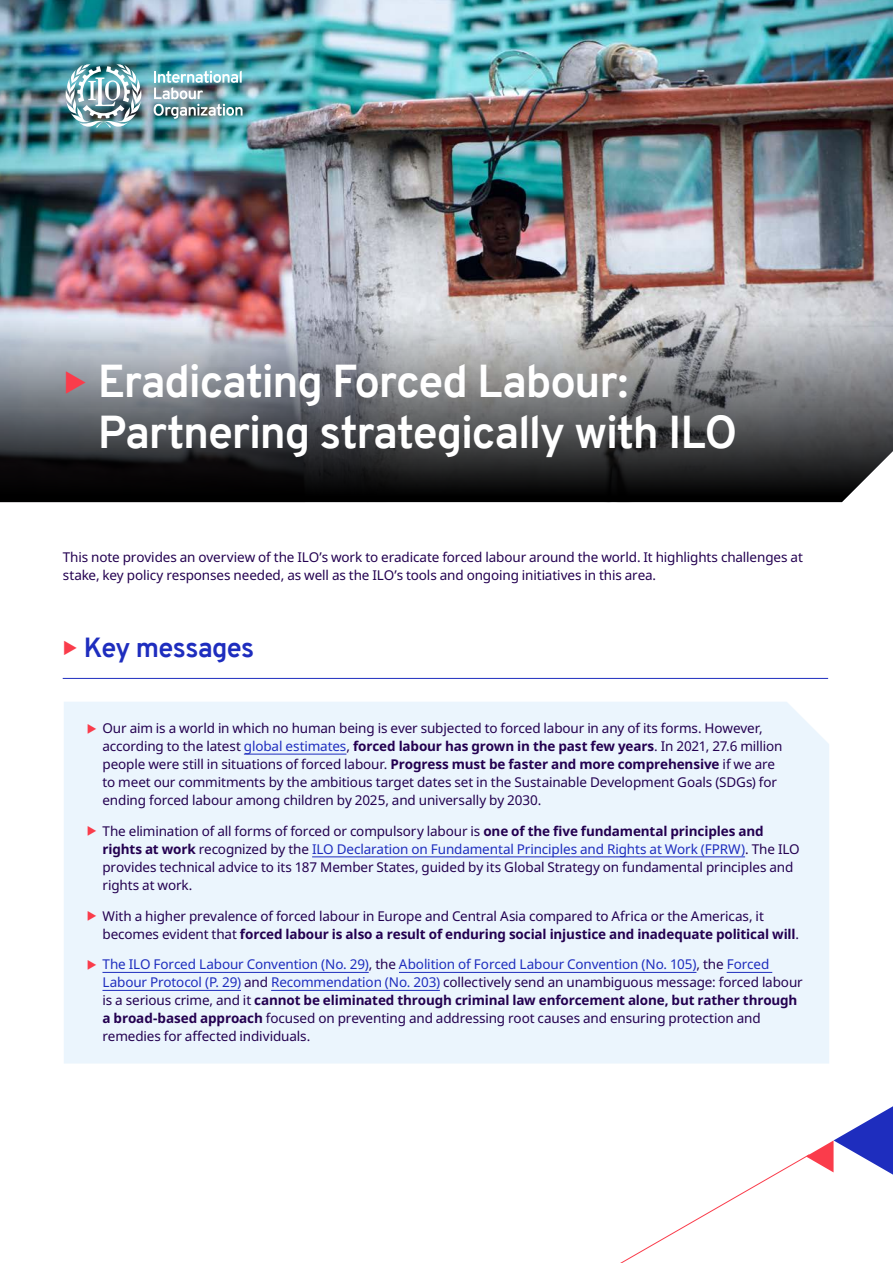
<style>
.page{position:relative;width:893px;height:1263px;background:#fff}
.page>*{position:absolute;margin:0;border:0;box-sizing:border-box;transform-origin:0 0}
.t1{font:700 45px/51px "Overpass";letter-spacing:-.025em;color:#fff}
.t2{font:700 27px "Overpass";letter-spacing:-.025em;color:#1e2dbe}
.t3{font:13.5px/18px "Noto Sans";letter-spacing:-.01em;color:#230050}
.s1{color:#1e2dbe}
.s2{font-weight:700}
</style>
<div class="page">
<img style="left:0;top:0;width:893px;height:248px">
<img style="left:0;top:248px;width:893px;height:254px">
<img style="left:154px;top:71px;width:89px;height:48px">
<div style="left:64px;top:702px;width:765px;height:361px;background:#ebf5fd"></div>
<hr style="left:244px;top:754px;width:102px;height:1px;background:#1e2dbe">
<hr style="left:312px;top:857px;width:433px;height:1px;background:#1e2dbe">
<hr style="left:102px;top:972px;width:267px;height:1px;background:#1e2dbe">
<hr style="left:399px;top:972px;width:297px;height:1px;background:#1e2dbe">
<hr style="left:727px;top:972px;width:45px;height:1px;background:#1e2dbe">
<hr style="left:102px;top:990px;width:139px;height:1px;background:#1e2dbe">
<hr style="left:271px;top:990px;width:169px;height:1px;background:#1e2dbe">
<hr style="left:63px;top:678px;width:765px;height:1px;background:#1e2dbe">
<svg style="left:620px;top:1106px;width:273px;height:157px"></svg>
<img style="left:64px;top:64px;width:79px;height:64px">
<svg style="left:66px;top:371px;width:20px;height:23px"></svg>
<svg style="left:88px;top:723px;width:8px;height:10px"></svg>
<svg style="left:88px;top:826px;width:8px;height:10px"></svg>
<svg style="left:88px;top:911px;width:8px;height:10px"></svg>
<svg style="left:88px;top:959px;width:8px;height:10px"></svg>
<h1 class="t1" style="left:98px;top:356px;width:641px">Eradicating Forced Labour:<br>Partnering strategically with ILO</h1>
<p class="t3" style="left:63px;top:548px;width:742px">This note provides an overview of the ILO’s work to eradicate forced labour around the world. It highlights challenges at stake, key policy responses needed, as well as the ILO’s tools and ongoing initiatives in this area.</p>
<h2 class="t2" style="left:84px;top:628px;width:172px">Key messages</h2>
<p class="t3" style="left:102px;top:719px;width:681px">Our aim is a world in which no human being is ever subjected to forced labour in any of its forms. However, according to the latest <span class="s1">global estimates</span>, <span class="s2">forced labour has grown in the past few years</span>. In 2021, 27.6 million people were still in situations of forced labour. <span class="s2">Progress must be faster and more comprehensive</span> if we are to meet our commitments by the ambitious target dates set in the Sustainable Development Goals (SDGs) for ending forced labour among children by 2025, and universally by 2030.</p>
<p class="t3" style="left:102px;top:822px;width:699px">The elimination of all forms of forced or compulsory labour is <span class="s2">one of the five fundamental principles and rights at work</span> recognized by the <span class="s1">ILO Declaration on Fundamental Principles and Rights at Work (FPRW)</span>. The ILO provides technical advice to its 187 Member States, guided by its Global Strategy on fundamental principles and rights at work.</p>
<p class="t3" style="left:102px;top:907px;width:698px">With a higher prevalence of forced labour in Europe and Central Asia compared to Africa or the Americas, it becomes evident that <span class="s2">forced labour is also a result of enduring social injustice and inadequate political will</span>.</p>
<p class="t3" style="left:102px;top:956px;width:702px"><span class="s1">The ILO Forced Labour Convention (No. 29)</span>, the <span class="s1">Abolition of Forced Labour Convention (No. 105)</span>, the <span class="s1">Forced Labour Protocol (P. 29)</span> and <span class="s1">Recommendation (No. 203)</span> collectively send an unambiguous message: forced labour is a serious crime, and it <span class="s2">cannot be eliminated through criminal law enforcement alone, but rather through a broad-based approach</span> focused on preventing and addressing root causes and ensuring protection and remedies for affected individuals.</p>
</div>
